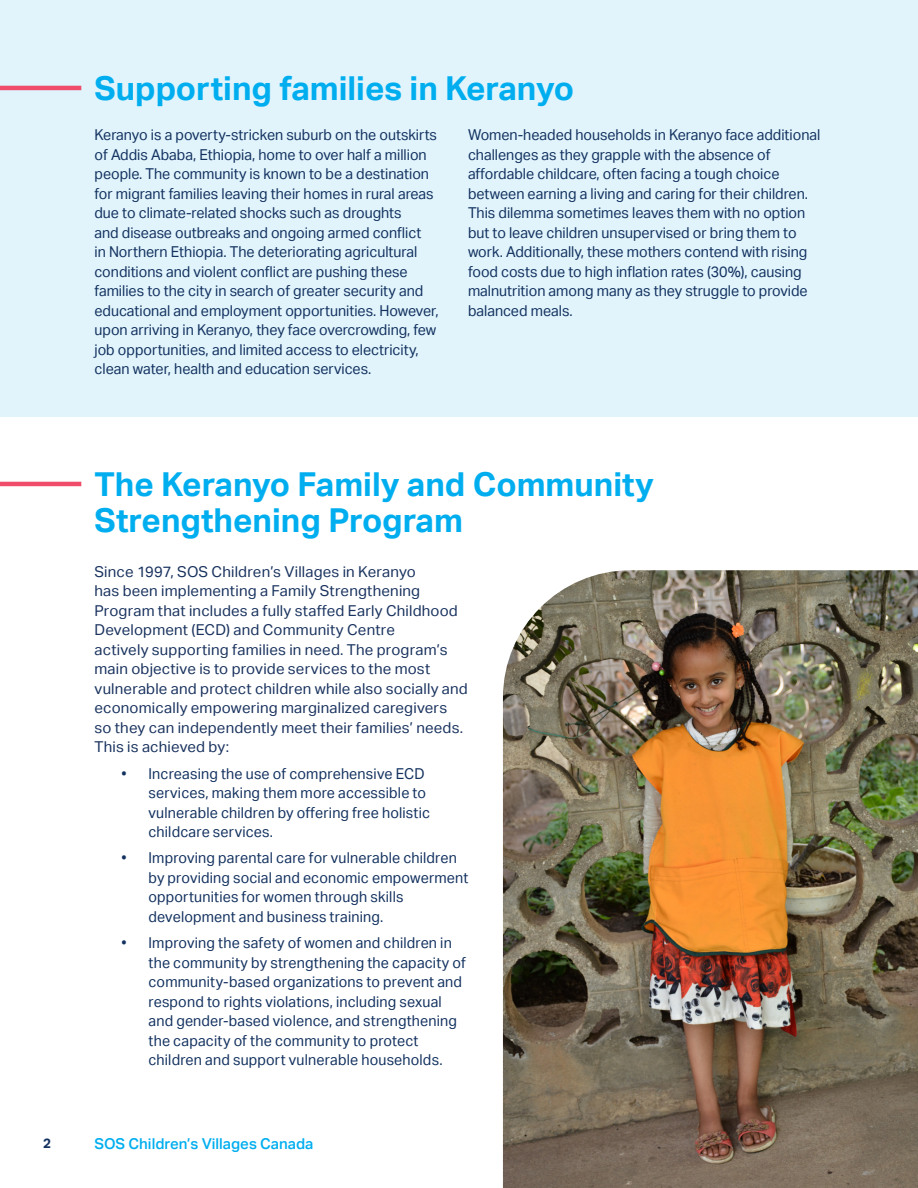
<style>
.page{position:relative;width:918px;height:1188px;background:#fff}
.page>*{position:absolute;margin:0;border:0;box-sizing:border-box;transform-origin:0 0}
.t1{font:700 33px/36px "Aktiv Grotesk";color:#00aeef}
.t2{font:15px/19.5px "Aktiv Grotesk";color:#12315f;scale:.95 1}
.t3{font:15px/19.5px "Aktiv Grotesk";letter-spacing:.015em;color:#1a335f}
.t4{font:500 15px "Aktiv Grotesk";color:#00aeef}
.t5{font:700 13.5px "Aktiv Grotesk";color:#12315f}
</style>
<div class="page">
<div style="left:0;top:0;width:918px;height:417px;background:#e1f4fc"></div>
<hr style="left:0;top:86px;width:81px;height:4px;background:#ef4d69">
<hr style="left:0;top:482px;width:81px;height:4px;background:#ef4d69">
<img style="left:503px;top:570px;width:415px;height:618px">
<p class="t1" style="left:94px;top:70px;width:481px">Supporting families in Keranyo</p>
<p class="t2" style="left:94px;top:125px;width:364px">Keranyo is a poverty-stricken suburb on the outskirts of Addis Ababa, Ethiopia, home to over half a million people. The community is known to be a destination for migrant families leaving their homes in rural areas due to climate-related shocks such as droughts<br>and disease outbreaks and ongoing armed conflict<br>in Northern Ethiopia. The deteriorating agricultural conditions and violent conflict are pushing these families to the city in search of greater security and educational and employment opportunities. However, upon arriving in Keranyo, they face overcrowding, few job opportunities, and limited access to electricity, clean water, health and education services.</p>
<p class="t2" style="left:468px;top:125px;width:372px">Women-headed households in Keranyo face additional challenges as they grapple with the absence of affordable childcare, often facing a tough choice between earning a living and caring for their children.<br>This dilemma sometimes leaves them with no option but to leave children unsupervised or bring them to work. Additionally, these mothers contend with rising food costs due to high inflation rates (30%), causing malnutrition among many as they struggle to provide balanced meals.</p>
<p class="t1" style="left:94px;top:466px;width:561px">The Keranyo Family and Community<br>Strengthening Program</p>
<p class="t3" style="left:94px;top:562px;width:375px">Since 1997, SOS Children’s Villages in Keranyo<br>has been implementing a Family Strengthening Program that includes a fully staffed Early Childhood Development (ECD) and Community Centre<br>actively supporting families in need. The program’s main objective is to provide services to the most vulnerable and protect children while also socially and economically empowering marginalized caregivers so they can independently meet their families’ needs.<br>This is achieved by:</p>
<p class="t2" style="left:148px;top:764px;width:298px;text-indent:-27px">• Increasing the use of comprehensive ECD services, making them more accessible to vulnerable children by offering free holistic childcare services.</p>
<p class="t2" style="left:148px;top:848px;width:338px;text-indent:-27px">• Improving parental care for vulnerable children by providing social and economic empowerment opportunities for women through skills development and business training.</p>
<p class="t2" style="left:148px;top:933px;width:336px;text-indent:-27px">• Improving the safety of women and children in the community by strengthening the capacity of community-based organizations to prevent and respond to rights violations, including sexual and gender-based violence, and strengthening the capacity of the community to protect children and support vulnerable households.</p>
<p class="t5" style="left:43px;top:1135px;width:9px">2</p>
<p class="t4" style="left:94px;top:1135px;width:221px">SOS Children’s Villages Canada</p>
</div>
